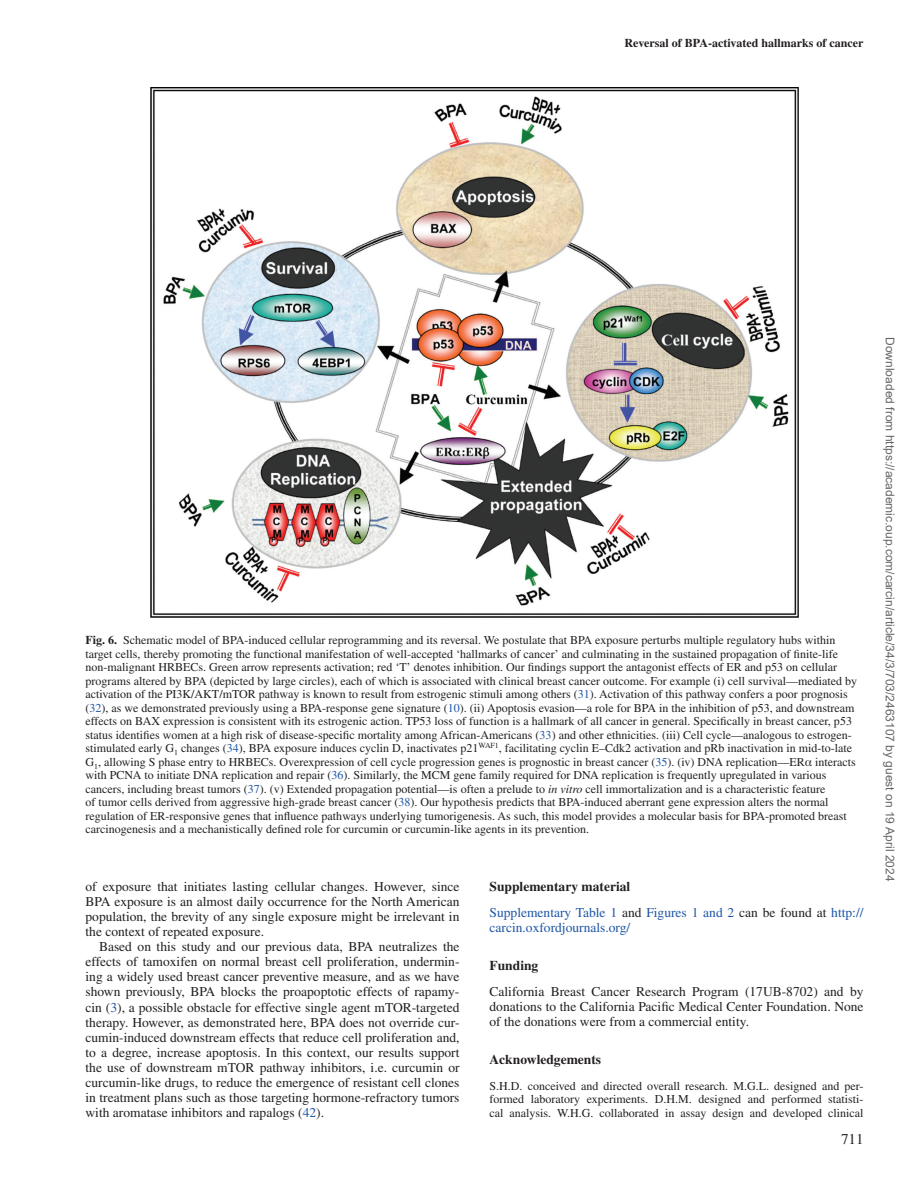
<style>
.page{position:relative;width:919px;height:1187px;background:#fff}
.page>*{position:absolute;margin:0;border:0;box-sizing:border-box;transform-origin:0 0}
.t1{font:15px "Times LT Std";color:#231f20}
.t2{font:13.5px/15px "Times LT Std";color:#231f20;text-align:justify}
.t3{font:13.5px/25.5px "Times LT Std";color:#1e56a6}
.t4{font:700 13.5px "Times LT Std";color:#231f20}
.t5{font:12px/13.5px "Times LT Std";color:#231f20;text-align:justify}
.t6{font:12px "Arial";color:#666}
.t7{font:700 12px "Times LT Std";color:#231f20}
.s1{font-weight:700}
.s2{color:#1e56a6}
.s3{font-family:"Gandhari Unicode"}
.s4{font-style:italic}
.s5{font-weight:700;color:#231f20}
.s6{color:#231f20}
</style>
<div class="page">
<img style="left:150px;top:87px;width:648px;height:530px">
<p class="t7" style="left:624px;top:36px;width:240px">Reversal of BPA-activated hallmarks of cancer</p>
<p class="t5" style="left:85px;top:633px;width:773px;text-align:left"><span class="s1">Fig. 6.</span> Schematic model of BPA-induced cellular reprogramming and its reversal. We postulate that BPA exposure perturbs multiple regulatory hubs within target cells, thereby promoting the functional manifestation of well-accepted ‘hallmarks of cancer’ and culminating in the sustained propagation of finite-life non-malignant HRBECs. Green arrow represents activation; red ‘T’ denotes inhibition. Our findings support the antagonist effects of ER and p53 on cellular programs altered by BPA (depicted by large circles), each of which is associated with clinical breast cancer outcome. For example (i) cell survival—mediated by activation of the PI3K/AKT/mTOR pathway is known to result from estrogenic stimuli among others (<span class="s2">31</span>). Activation of this pathway confers a poor prognosis (<span class="s2">32</span>), as we demonstrated previously using a BPA-response gene signature (<span class="s2">10</span>). (ii) Apoptosis evasion—a role for BPA in the inhibition of p53, and downstream effects on BAX expression is consistent with its estrogenic action. TP53 loss of function is a hallmark of all cancer in general. Specifically in breast cancer, p53 status identifies women at a high risk of disease-specific mortality among African-Americans (<span class="s2">33</span>) and other ethnicities. (iii) Cell cycle—analogous to estrogen&shy;stimulated early G<sub>1</sub> changes (<span class="s2">34</span>), BPA exposure induces cyclin D, inactivates p21<sup>WAF1</sup>, facilitating cyclin E–Cdk2 activation and pRb inactivation in mid-to-late G<sub>1</sub>, allowing S phase entry to HRBECs. Overexpression of cell cycle progression genes is prognostic in breast cancer (<span class="s2">35</span>). (iv) DNA replication—ER<span class="s3">α</span> interacts with PCNA to initiate DNA replication and repair (<span class="s2">36</span>). Similarly, the MCM gene family required for DNA replication is frequently upregulated in various cancers, including breast tumors (<span class="s2">37</span>). (v) Extended propagation potential—is often a prelude to <span class="s4">in vitro</span> cell immortalization and is a characteristic feature<br>of tumor cells derived from aggressive high-grade breast cancer (<span class="s2">38</span>). Our hypothesis predicts that BPA-induced aberrant gene expression alters the normal regulation of ER-responsive genes that influence pathways underlying tumorigenesis. As such, this model provides a molecular basis for BPA-promoted breast carcinogenesis and a mechanistically defined role for curcumin or curcumin-like agents in its prevention.</p>
<p class="t2" style="left:85px;top:879px;width:375px">of exposure that initiates lasting cellular changes. However, since BPA exposure is an almost daily occurrence for the North American population, the brevity of any single exposure might be irrelevant in the context of repeated exposure.</p>
<p class="t2" style="left:85px;top:939px;width:375px;text-indent:14px">Based on this study and our previous data, BPA neutralizes the effects of tamoxifen on normal breast cell proliferation, undermin&shy;ing a widely used breast cancer preventive measure, and as we have shown previously, BPA blocks the proapoptotic effects of rapamy&shy;cin (<span class="s2">3</span>), a possible obstacle for effective single agent mTOR-targeted therapy. However, as demonstrated here, BPA does not override cur&shy;cumin-induced downstream effects that reduce cell proliferation and, to a degree, increase apoptosis. In this context, our results support the use of downstream mTOR pathway inhibitors, i.e. curcumin or curcumin-like drugs, to reduce the emergence of resistant cell clones in treatment plans such as those targeting hormone-refractory tumors with aromatase inhibitors and rapalogs (<span class="s2">42</span>).</p>
<p class="t3" style="left:489px;top:873px;width:375px"><span class="s5">Supplementary material<br></span>Supplementary Table 1 <span class="s6">and</span> Figures 1 and 2 <span class="s6">can be found at</span> http://</p>
<p class="t3" style="left:489px;top:914px;width:142px">carcin.oxfordjournals.org/</p>
<p class="t4" style="left:489px;top:957px;width:50px">Funding</p>
<p class="t2" style="left:489px;top:983px;width:375px">California Breast Cancer Research Program (17UB-8702) and by donations to the California Pacific Medical Center Foundation. None of the donations were from a commercial entity.</p>
<p class="t4" style="left:489px;top:1051px;width:113px">Acknowledgements</p>
<p class="t5" style="left:489px;top:1078px;width:375px">S.H.D. conceived and directed overall research. M.G.L. designed and per&shy;formed laboratory experiments. D.H.M. designed and performed statisti&shy;cal analysis. W.H.G. collaborated in assay design and developed clinical</p>
<p class="t1" style="left:840px;top:1130px;width:24px">711</p>
<p class="t6" style="left:894px;top:337px;width:545px;rotate:90deg">Downloaded from https://academic.oup.com/carcin/article/34/3/703/2463107 by guest on 19 April 2024</p>
</div>
